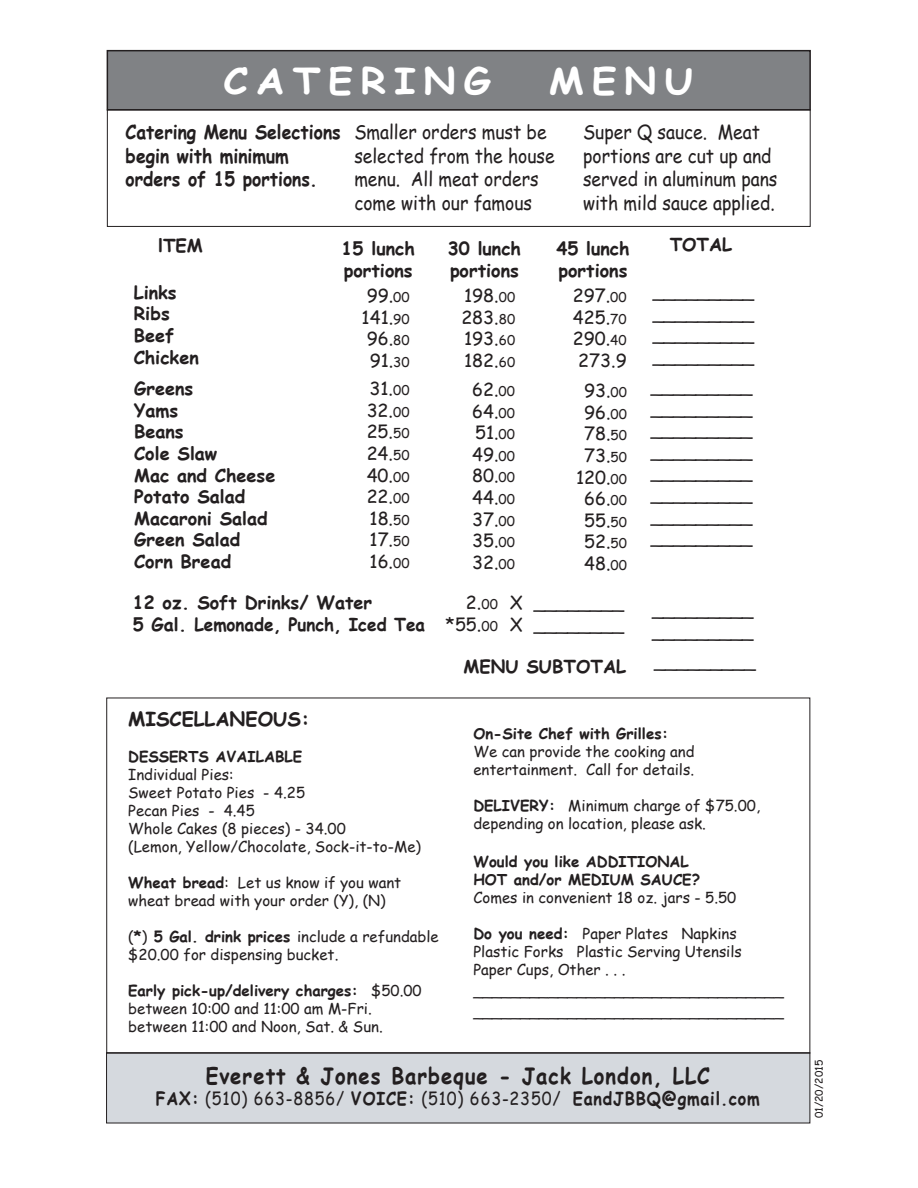
<style>
.page{position:relative;width:918px;height:1188px;background:#fff}
.page>*{position:absolute;margin:0;border:0;box-sizing:border-box;transform-origin:0 0}
.t1{font:700 36px "Comic Sans MS";letter-spacing:.2em;color:#fff;scale:1.1 1}
.t2{font:700 22.5px "Comic Sans MS";letter-spacing:.05em;color:#231f20;scale:.9 1}
.t3{font:19.5px/23.4px "Comic Sans MS";color:#231f20;scale:.9 1}
.t4{font:700 19.5px/23.4px "Comic Sans MS";color:#231f20;scale:.9 1}
.t5{font:700 19.5px "Comic Sans MS";color:#231f20}
.t6{font:18px/21.6px "Comic Sans MS";color:#231f20;text-align:justify}
.t7{font:700 18px/21.6px "Comic Sans MS";color:#231f20}
.t8{font:700 18px "Comic Sans MS";letter-spacing:.05em;color:#231f20;scale:.9 1}
.t9{font:15px/18px "Comic Sans MS";color:#231f20}
.t10{font:700 15px/18px "Comic Sans MS";color:#231f20}
.t11{font:10.5px "Comic Sans MS";color:#231f20}
.s1{font-size:13.5px}
.s2{font-weight:700}
.s3{font-weight:400}
</style>
<div class="page">
<div style="left:107px;top:51px;width:703px;height:59px;background:#808285"></div>
<div style="left:107px;top:50px;width:704px;height:61px;border:2px solid #231f20"></div>
<div style="left:107px;top:1053px;width:703px;height:70px;background:#d5d9de"></div>
<div style="left:107px;top:109px;width:704px;height:118px;border:1px solid #231f20"></div>
<h1 class="t1" style="left:223px;top:54px;width:244px">CATERING</h1>
<h1 class="t1" style="left:549px;top:54px;width:133px">MENU</h1>
<h3 class="t4" style="left:126px;top:120px;width:241px">Catering Menu Selections begin with minimum orders of 15 portions.</h3>
<h3 class="t3" style="left:354px;top:120px;width:224px">Smaller orders must be selected from the house menu. All meat orders come with our famous</h3>
<h3 class="t3" style="left:583px;top:120px;width:217px">Super Q sauce. Meat portions are cut up and served in aluminum pans with mild sauce applied.</h3>
<p class="t7" style="left:158px;top:234px;width:46px">lTEM</p>
<p class="t7" style="left:342px;top:237px;width:75px">15 lunch portions</p>
<p class="t7" style="left:448px;top:237px;width:75px">30 lunch portions</p>
<p class="t7" style="left:556px;top:237px;width:75px">45 lunch portions</p>
<p class="t7" style="left:670px;top:233px;width:64px">TOTAL</p>
<p class="t7" style="left:134px;top:281px;width:67px">Links<br>Ribs<br>Beef<br>Chicken</p>
<p class="t6" style="left:362px;top:284px;width:50px;text-align:center">99.<span class="s1">00<br></span>141.<span class="s1">90<br></span>96.<span class="s1">80<br></span>91.<span class="s1">30</span></p>
<p class="t6" style="left:461px;top:284px;width:55px">198.<span class="s1">00<br></span>283.<span class="s1">80<br></span>193.<span class="s1">60<br></span>182.<span class="s1">60</span></p>
<p class="t6" style="left:573px;top:284px;width:55px;text-align:center">297.<span class="s1">00<br></span>425.<span class="s1">70<br></span>290.<span class="s1">40<br></span>273.9</p>
<p class="t6" style="left:653px;top:280px;width:103px">_________ _________ _________ _________</p>
<p class="t7" style="left:134px;top:377px;width:143px">Greens<br>Yams<br>Beans<br>Cole Slaw<br>Mac and Cheese<br>Potato Salad<br>Macaroni Salad<br>Green Salad<br>Corn Bread</p>
<p class="t6" style="left:367px;top:377px;width:44px">31.<span class="s1">00<br></span>32.<span class="s1">00<br></span>25.<span class="s1">50<br></span>24.<span class="s1">50<br></span>40.<span class="s1">00<br></span>22.<span class="s1">00<br></span>18.<span class="s1">50<br></span>17.<span class="s1">50<br></span>16.<span class="s1">00</span></p>
<p class="t6" style="left:472px;top:378px;width:44px">62.<span class="s1">00<br></span>64.<span class="s1">00<br></span>51.<span class="s1">00<br></span>49.<span class="s1">00<br></span>80.<span class="s1">00<br></span>44.<span class="s1">00<br></span>37.<span class="s1">00<br></span>35.<span class="s1">00<br></span>32.<span class="s1">00</span></p>
<p class="t6" style="left:576px;top:379px;width:53px;text-align:center">93.<span class="s1">00<br></span>96.<span class="s1">00<br></span>78.<span class="s1">50<br></span>73.<span class="s1">50<br></span>120.<span class="s1">00<br></span>66.<span class="s1">00<br></span>55.<span class="s1">50<br></span>52.<span class="s1">50<br></span>48.<span class="s1">00</span></p>
<p class="t6" style="left:651px;top:375px;width:103px">_________ _________ _________ _________ _________ _________ _________ _________</p>
<p class="t7" style="left:133px;top:591px;width:294px">12 oz. Soft Drinks/ Water<br>5 Gal. Lemonade, Punch, Iced Tea</p>
<p class="t6" style="left:445px;top:591px;width:54px;text-align:right">2.<span class="s1">00 </span>*55.<span class="s1">00</span></p>
<p class="t6" style="left:510px;top:591px;width:116px">X ________<br>X ________</p>
<p class="t7" style="left:464px;top:655px;width:164px">MENU SUBTOTAL</p>
<p class="t6" style="left:654px;top:651px;width:103px">_________</p>
<p class="t6" style="left:652px;top:598px;width:103px">_________ _________</p>
<h3 class="t5" style="left:128px;top:705px;width:183px">MISCELLANEOUS:</h3>
<p class="t10" style="left:128px;top:747px;width:175px">DESSERTS AVAILABLE</p>
<p class="t9" style="left:128px;top:765px;width:294px">Individual Pies:<br>Sweet Potato Pies - 4.25<br>Pecan Pies - 4.45<br>Whole Cakes (8 pieces) - 34.00<br>(Lemon, Yellow/Chocolate, Sock-it-to-Me)</p>
<p class="t9" style="left:128px;top:873px;width:275px"><span class="s2">Wheat bread</span>: Let us know if you want wheat bread with your order (Y), (N)</p>
<p class="t9" style="left:128px;top:927px;width:312px">(<span class="s2">*</span>) <span class="s2">5 Gal. drink prices</span> include a refundable $20.00 for dispensing bucket.</p>
<p class="t9" style="left:128px;top:981px;width:295px"><span class="s2">Early pick-up/delivery charges:</span> $50.00 between 10:00 and 11:00 am M-Fri. between 11:00 and Noon, Sat. &amp; Sun.</p>
<p class="t10" style="left:473px;top:724px;width:196px">On-Site Chef with Grilles:</p>
<p class="t9" style="left:473px;top:742px;width:223px">We can provide the cooking and entertainment. Call for details.</p>
<p class="t9" style="left:473px;top:796px;width:288px"><span class="s2">DELIVERY:</span> Minimum charge of $75.00, depending on location, please ask.</p>
<p class="t10" style="left:473px;top:852px;width:228px">Would you like ADDITIONAL<br>HOT and/or MEDIUM SAUCE?</p>
<p class="t9" style="left:473px;top:888px;width:264px">Comes in convenient 18 oz. jars - 5.50</p>
<p class="t9" style="left:473px;top:924px;width:270px"><span class="s2">Do you need:</span> Paper Plates Napkins<br>Plastic Forks Plastic Serving Utensils<br>Paper Cups, Other . . .</p>
<p class="t9" style="left:473px;top:980px;width:312px;line-height:21px">_________________________________ _________________________________</p>
<h2 class="t2" style="left:206px;top:1059px;width:562px">Everett &amp; Jones Barbeque - Jack London, LLC</h2>
<p class="t8" style="left:156px;top:1085px;width:673px">FAX: <span class="s3">(510) 663-8856/</span> VOICE: <span class="s3">(510) 663-2350/</span> EandJBBQ@gmail.com</p>
<p class="t11" style="left:811px;top:1118px;width:60px;rotate:-90deg">01/20/2015</p>
</div>
